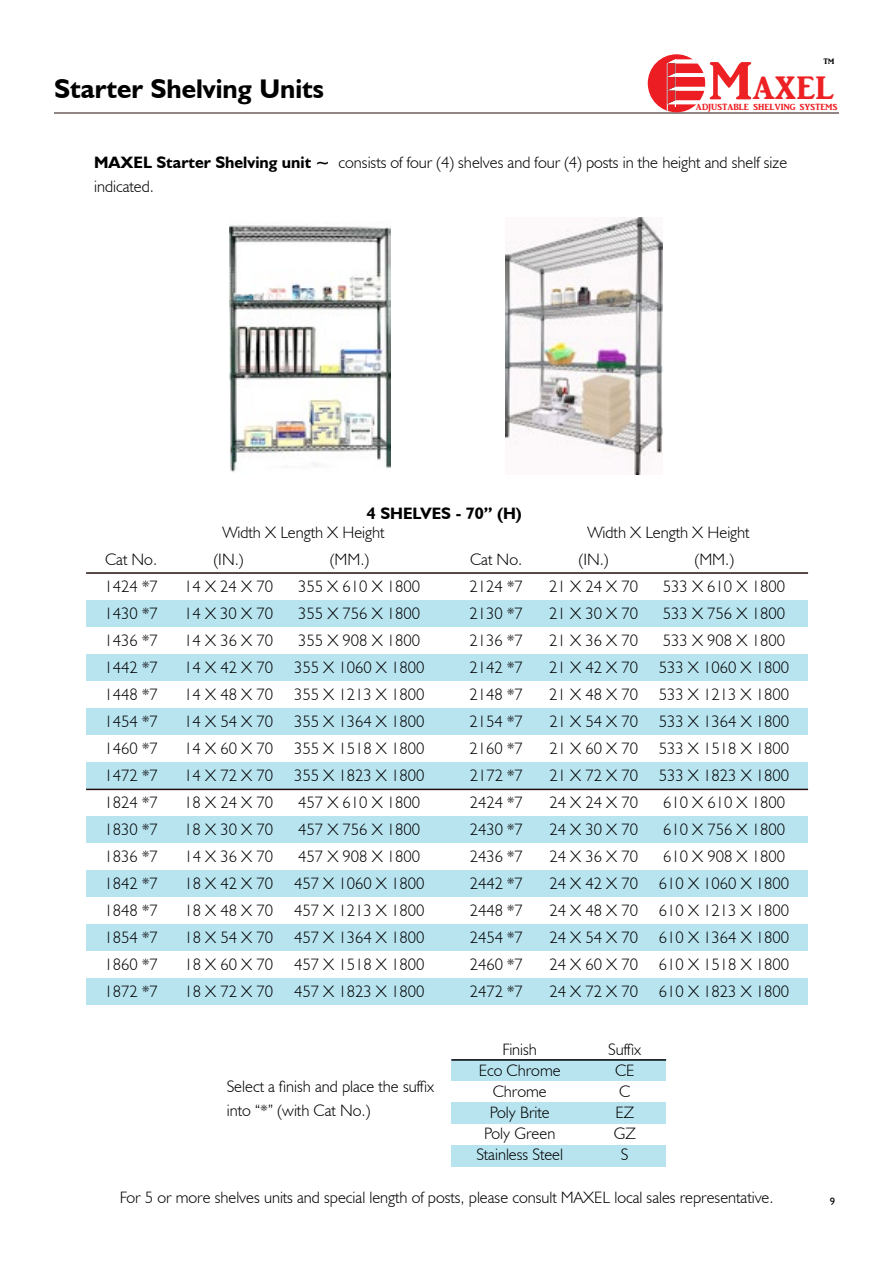
<style>
.page{position:relative;width:893px;height:1263px;background:#fff}
.page>*{position:absolute;margin:0;border:0;box-sizing:border-box;transform-origin:0 0}
.t1{font:41.25px "ARJULIAN";color:#ed2124}
.t2{font:700 27px "Humanist 521 BT";color:#000}
.t3{font:300 16.5px/24px "Humanist 521 BT";color:#000}
.t4{font:700 16.5px "Humanist 521 BT";color:#000}
.t5{font:10.5px "Humanist 521 BT";color:#000}
.t6{font:9.15px "ARJULIAN";color:#ed2124}
.t7{font:7.95px "ARJULIAN";color:#000}
.s1{font-size:55.05px}
.s2{font-weight:700}
</style>
<div class="page">
<hr style="left:54px;top:113px;width:785px;height:1px;background:#240d0d">
<svg style="left:648px;top:54px;width:57px;height:58px"></svg>
<img style="left:505px;top:218px;width:157px;height:257px">
<div style="left:86px;top:600px;width:722px;height:27px;background:#b8e4f0"></div>
<div style="left:86px;top:816px;width:722px;height:27px;background:#b8e4f0"></div>
<div style="left:86px;top:708px;width:722px;height:27px;background:#b8e4f0"></div>
<div style="left:86px;top:924px;width:722px;height:27px;background:#b8e4f0"></div>
<div style="left:86px;top:654px;width:722px;height:27px;background:#b8e4f0"></div>
<div style="left:86px;top:870px;width:722px;height:27px;background:#b8e4f0"></div>
<div style="left:86px;top:762px;width:722px;height:27px;background:#b8e4f0"></div>
<div style="left:86px;top:978px;width:722px;height:27px;background:#b8e4f0"></div>
<hr style="left:86px;top:789px;width:722px;height:1px;background:#240d0d">
<hr style="left:86px;top:572px;width:722px;height:2px;background:#240d0d">
<img style="left:230px;top:225px;width:160px;height:247px">
<div style="left:452px;top:1060px;width:214px;height:21px;background:#b8e4f0"></div>
<div style="left:452px;top:1102px;width:214px;height:22px;background:#b8e4f0"></div>
<div style="left:452px;top:1145px;width:214px;height:21px;background:#b8e4f0"></div>
<hr style="left:451px;top:1059px;width:215px;height:2px;background:#000">
<h2 class="t2" style="left:54px;top:72px;width:272px">Starter Shelving Units</h2>
<p class="t7" style="left:823px;top:57px;width:12px">TM</p>
<h1 class="t1" style="left:710px;top:64px;width:126px"><span class="s1">M</span>axel</h1>
<p class="t6" style="left:696px;top:102px;width:143px">ADJUSTABLE SHELVING SYSTEMS</p>
<p class="t3" style="left:94px;top:150px;width:694px"><span class="s2">MAXEL Starter Shelving unit ~</span> consists of four (4) shelves and four (4) posts in the height and shelf size indicated.</p>
<p class="t4" style="left:367px;top:503px;width:156px">4 SHELVES - 70” (H)</p>
<p class="t3" style="left:223px;top:520px;width:163px">Width X Length X Height</p>
<p class="t3" style="left:588px;top:520px;width:163px">Width X Length X Height</p>
<p class="t3" style="left:105px;top:547px;width:54px">Cat No.</p>
<p class="t3" style="left:214px;top:547px;width:31px">(IN.)</p>
<p class="t3" style="left:330px;top:547px;width:41px">(MM.)</p>
<p class="t3" style="left:105px;top:574px;width:55px">1424 *7</p>
<p class="t3" style="left:184px;top:574px;width:90px">14 X 24 X 70</p>
<p class="t3" style="left:298px;top:574px;width:124px">355 X 610 X 1800</p>
<p class="t3" style="left:105px;top:601px;width:55px">1430 *7</p>
<p class="t3" style="left:184px;top:601px;width:90px">14 X 30 X 70</p>
<p class="t3" style="left:298px;top:601px;width:124px">355 X 756 X 1800</p>
<p class="t3" style="left:105px;top:628px;width:55px">1436 *7</p>
<p class="t3" style="left:184px;top:628px;width:90px">14 X 36 X 70</p>
<p class="t3" style="left:298px;top:628px;width:124px">355 X 908 X 1800</p>
<p class="t3" style="left:105px;top:655px;width:55px">1442 *7</p>
<p class="t3" style="left:184px;top:655px;width:90px">14 X 42 X 70</p>
<p class="t3" style="left:294px;top:655px;width:132px">355 X 1060 X 1800</p>
<p class="t3" style="left:105px;top:682px;width:55px">1448 *7</p>
<p class="t3" style="left:184px;top:682px;width:90px">14 X 48 X 70</p>
<p class="t3" style="left:294px;top:682px;width:132px">355 X 1213 X 1800</p>
<p class="t3" style="left:105px;top:709px;width:55px">1454 *7</p>
<p class="t3" style="left:184px;top:709px;width:90px">14 X 54 X 70</p>
<p class="t3" style="left:294px;top:709px;width:132px">355 X 1364 X 1800</p>
<p class="t3" style="left:105px;top:736px;width:55px">1460 *7</p>
<p class="t3" style="left:184px;top:736px;width:90px">14 X 60 X 70</p>
<p class="t3" style="left:294px;top:736px;width:132px">355 X 1518 X 1800</p>
<p class="t3" style="left:105px;top:763px;width:55px">1472 *7</p>
<p class="t3" style="left:184px;top:763px;width:90px">14 X 72 X 70</p>
<p class="t3" style="left:294px;top:763px;width:132px">355 X 1823 X 1800</p>
<p class="t3" style="left:105px;top:790px;width:55px">1824 *7</p>
<p class="t3" style="left:184px;top:790px;width:90px">18 X 24 X 70</p>
<p class="t3" style="left:298px;top:790px;width:124px">457 X 610 X 1800</p>
<p class="t3" style="left:105px;top:817px;width:55px">1830 *7</p>
<p class="t3" style="left:184px;top:817px;width:90px">18 X 30 X 70</p>
<p class="t3" style="left:298px;top:817px;width:124px">457 X 756 X 1800</p>
<p class="t3" style="left:105px;top:844px;width:55px">1836 *7</p>
<p class="t3" style="left:184px;top:844px;width:90px">14 X 36 X 70</p>
<p class="t3" style="left:298px;top:844px;width:124px">457 X 908 X 1800</p>
<p class="t3" style="left:105px;top:871px;width:55px">1842 *7</p>
<p class="t3" style="left:184px;top:871px;width:90px">18 X 42 X 70</p>
<p class="t3" style="left:294px;top:871px;width:132px">457 X 1060 X 1800</p>
<p class="t3" style="left:105px;top:898px;width:55px">1848 *7</p>
<p class="t3" style="left:184px;top:898px;width:90px">18 X 48 X 70</p>
<p class="t3" style="left:294px;top:898px;width:132px">457 X 1213 X 1800</p>
<p class="t3" style="left:105px;top:925px;width:55px">1854 *7</p>
<p class="t3" style="left:184px;top:925px;width:90px">18 X 54 X 70</p>
<p class="t3" style="left:294px;top:925px;width:132px">457 X 1364 X 1800</p>
<p class="t3" style="left:105px;top:952px;width:55px">1860 *7</p>
<p class="t3" style="left:184px;top:952px;width:90px">18 X 60 X 70</p>
<p class="t3" style="left:294px;top:952px;width:132px">457 X 1518 X 1800</p>
<p class="t3" style="left:105px;top:979px;width:55px">1872 *7</p>
<p class="t3" style="left:184px;top:979px;width:90px">18 X 72 X 70</p>
<p class="t3" style="left:294px;top:979px;width:132px">457 X 1823 X 1800</p>
<p class="t3" style="left:227px;top:1074px;width:209px">Select a finish and place the suffix into “*” (with Cat No.)</p>
<p class="t3" style="left:470px;top:547px;width:54px">Cat No.</p>
<p class="t3" style="left:579px;top:547px;width:31px">(IN.)</p>
<p class="t3" style="left:695px;top:547px;width:41px">(MM.)</p>
<p class="t3" style="left:470px;top:574px;width:55px">2124 *7</p>
<p class="t3" style="left:549px;top:574px;width:90px">21 X 24 X 70</p>
<p class="t3" style="left:663px;top:574px;width:124px">533 X 610 X 1800</p>
<p class="t3" style="left:470px;top:601px;width:55px">2130 *7</p>
<p class="t3" style="left:549px;top:601px;width:90px">21 X 30 X 70</p>
<p class="t3" style="left:663px;top:601px;width:124px">533 X 756 X 1800</p>
<p class="t3" style="left:470px;top:628px;width:55px">2136 *7</p>
<p class="t3" style="left:549px;top:628px;width:90px">21 X 36 X 70</p>
<p class="t3" style="left:663px;top:628px;width:124px">533 X 908 X 1800</p>
<p class="t3" style="left:470px;top:655px;width:55px">2142 *7</p>
<p class="t3" style="left:549px;top:655px;width:90px">21 X 42 X 70</p>
<p class="t3" style="left:659px;top:655px;width:132px">533 X 1060 X 1800</p>
<p class="t3" style="left:470px;top:682px;width:55px">2148 *7</p>
<p class="t3" style="left:549px;top:682px;width:90px">21 X 48 X 70</p>
<p class="t3" style="left:659px;top:682px;width:132px">533 X 1213 X 1800</p>
<p class="t3" style="left:470px;top:709px;width:55px">2154 *7</p>
<p class="t3" style="left:549px;top:709px;width:90px">21 X 54 X 70</p>
<p class="t3" style="left:659px;top:709px;width:132px">533 X 1364 X 1800</p>
<p class="t3" style="left:470px;top:736px;width:55px">2160 *7</p>
<p class="t3" style="left:549px;top:736px;width:90px">21 X 60 X 70</p>
<p class="t3" style="left:659px;top:736px;width:132px">533 X 1518 X 1800</p>
<p class="t3" style="left:470px;top:763px;width:55px">2172 *7</p>
<p class="t3" style="left:549px;top:763px;width:90px">21 X 72 X 70</p>
<p class="t3" style="left:659px;top:763px;width:132px">533 X 1823 X 1800</p>
<p class="t3" style="left:470px;top:790px;width:55px">2424 *7</p>
<p class="t3" style="left:549px;top:790px;width:90px">24 X 24 X 70</p>
<p class="t3" style="left:663px;top:790px;width:124px">610 X 610 X 1800</p>
<p class="t3" style="left:470px;top:817px;width:55px">2430 *7</p>
<p class="t3" style="left:549px;top:817px;width:90px">24 X 30 X 70</p>
<p class="t3" style="left:663px;top:817px;width:124px">610 X 756 X 1800</p>
<p class="t3" style="left:470px;top:844px;width:55px">2436 *7</p>
<p class="t3" style="left:549px;top:844px;width:90px">24 X 36 X 70</p>
<p class="t3" style="left:663px;top:844px;width:124px">610 X 908 X 1800</p>
<p class="t3" style="left:470px;top:871px;width:55px">2442 *7</p>
<p class="t3" style="left:549px;top:871px;width:90px">24 X 42 X 70</p>
<p class="t3" style="left:659px;top:871px;width:132px">610 X 1060 X 1800</p>
<p class="t3" style="left:470px;top:898px;width:55px">2448 *7</p>
<p class="t3" style="left:549px;top:898px;width:90px">24 X 48 X 70</p>
<p class="t3" style="left:659px;top:898px;width:132px">610 X 1213 X 1800</p>
<p class="t3" style="left:470px;top:925px;width:55px">2454 *7</p>
<p class="t3" style="left:549px;top:925px;width:90px">24 X 54 X 70</p>
<p class="t3" style="left:659px;top:925px;width:132px">610 X 1364 X 1800</p>
<p class="t3" style="left:470px;top:952px;width:55px">2460 *7</p>
<p class="t3" style="left:549px;top:952px;width:90px">24 X 60 X 70</p>
<p class="t3" style="left:659px;top:952px;width:132px">610 X 1518 X 1800</p>
<p class="t3" style="left:470px;top:979px;width:55px">2472 *7</p>
<p class="t3" style="left:549px;top:979px;width:90px">24 X 72 X 70</p>
<p class="t3" style="left:659px;top:979px;width:132px">610 X 1823 X 1800</p>
<p class="t3" style="left:503px;top:1037px;width:36px">Finish</p>
<p class="t3" style="left:608px;top:1037px;width:35px">Suffix</p>
<p class="t3" style="left:479px;top:1058px;width:83px">Eco Chrome</p>
<p class="t3" style="left:615px;top:1058px;width:21px">CE</p>
<p class="t3" style="left:493px;top:1079px;width:56px">Chrome</p>
<p class="t3" style="left:619px;top:1079px;width:13px">C</p>
<p class="t3" style="left:490px;top:1100px;width:61px">Poly Brite</p>
<p class="t3" style="left:615px;top:1100px;width:20px">EZ</p>
<p class="t3" style="left:484px;top:1121px;width:73px">Poly Green</p>
<p class="t3" style="left:614px;top:1121px;width:24px">GZ</p>
<p class="t3" style="left:476px;top:1142px;width:88px">Stainless Steel</p>
<p class="t3" style="left:621px;top:1142px;width:9px">S</p>
<p class="t3" style="left:120px;top:1185px;width:655px">For 5 or more shelves units and special length of posts, please consult MAXEL local sales representative.</p>
<p class="t5" style="left:830px;top:1195px;width:7px">9</p>
</div>
